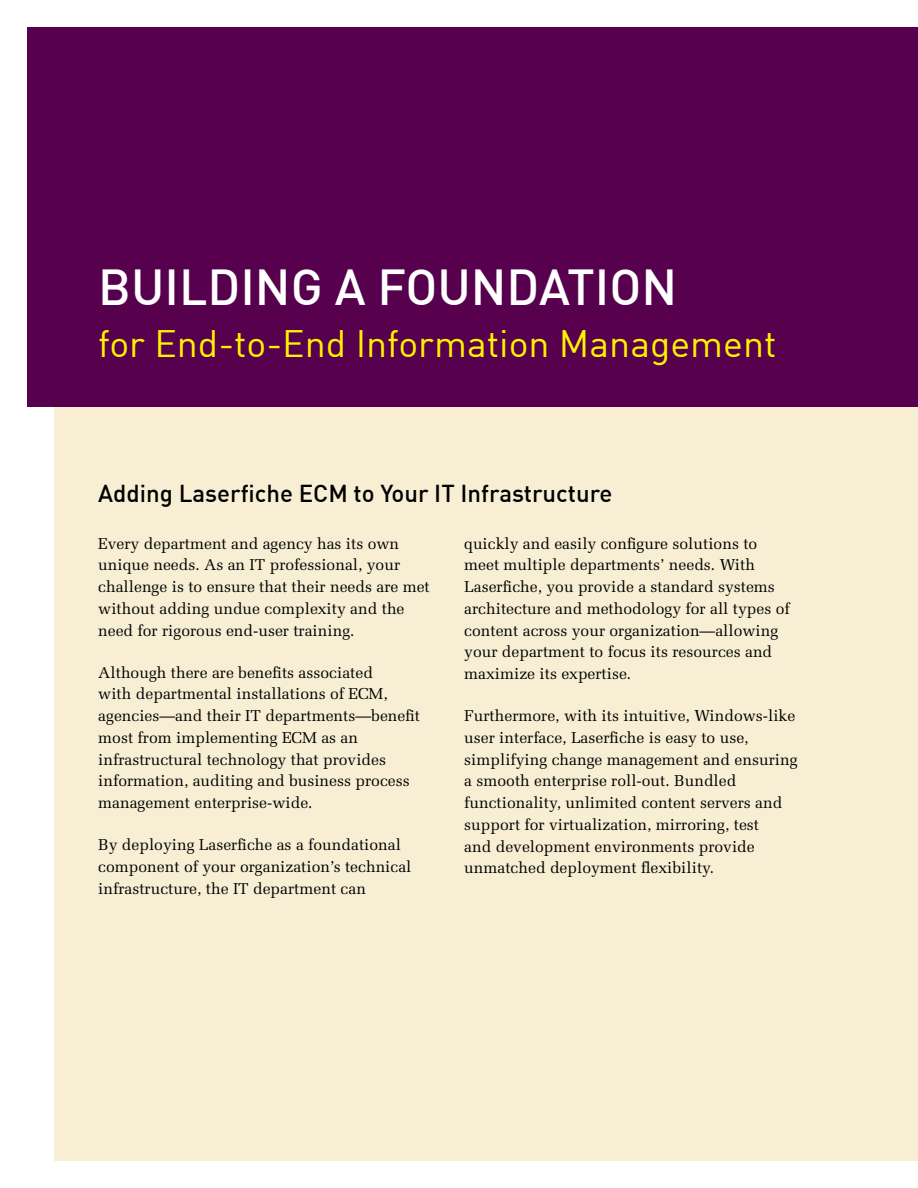
<style>
.page{position:relative;width:918px;height:1188px;background:#fff}
.page>*{position:absolute;margin:0;border:0;box-sizing:border-box;transform-origin:0 0}
.t1{font:500 49.5px "DIN";color:#fff}
.t2{font:37.5px "DIN";color:#fff200}
.t3{font:500 24px "DIN";color:#000}
.t4{font:15.75px/21.8px "Melior";color:#000}
</style>
<div class="page">
<div style="left:54px;top:406px;width:864px;height:755px;background:#f7eed4"></div>
<div style="left:27px;top:27px;width:891px;height:379px;background:#56004e"></div>
<h1 class="t1" style="left:98px;top:255px;width:580px">BUILDING A FOUNDATION</h1>
<h2 class="t2" style="left:98px;top:320px;width:680px">for End-to-End Information Management</h2>
<h3 class="t3" style="left:98px;top:478px;width:516px">Adding Laserfiche ECM to Your IT Infrastructure</h3>
<p class="t4" style="left:98px;top:532px;width:333px">Every department and agency has its own unique needs. As an IT professional, your challenge is to ensure that their needs are met without adding undue complexity and the need for rigorous end-user training.</p>
<p class="t4" style="left:98px;top:661px;width:323px">Although there are benefits associated<br>with departmental installations of ECM, agencies—and their IT departments—benefit most from implementing ECM as an infrastructural technology that provides information, auditing and business process management enterprise-wide.</p>
<p class="t4" style="left:98px;top:834px;width:315px">By deploying Laserfiche as a foundational component of your organization’s technical infrastructure, the IT department can</p>
<p class="t4" style="left:464px;top:532px;width:327px">quickly and easily configure solutions to meet multiple departments’ needs. With Laserfiche, you provide a standard systems architecture and methodology for all types of content across your organization—allowing your department to focus its resources and maximize its expertise.</p>
<p class="t4" style="left:464px;top:705px;width:335px">Furthermore, with its intuitive, Windows-like user interface, Laserfiche is easy to use, simplifying change management and ensuring a smooth enterprise roll-out. Bundled functionality, unlimited content servers and support for virtualization, mirroring, test<br>and development environments provide unmatched deployment flexibility.</p>
</div>
